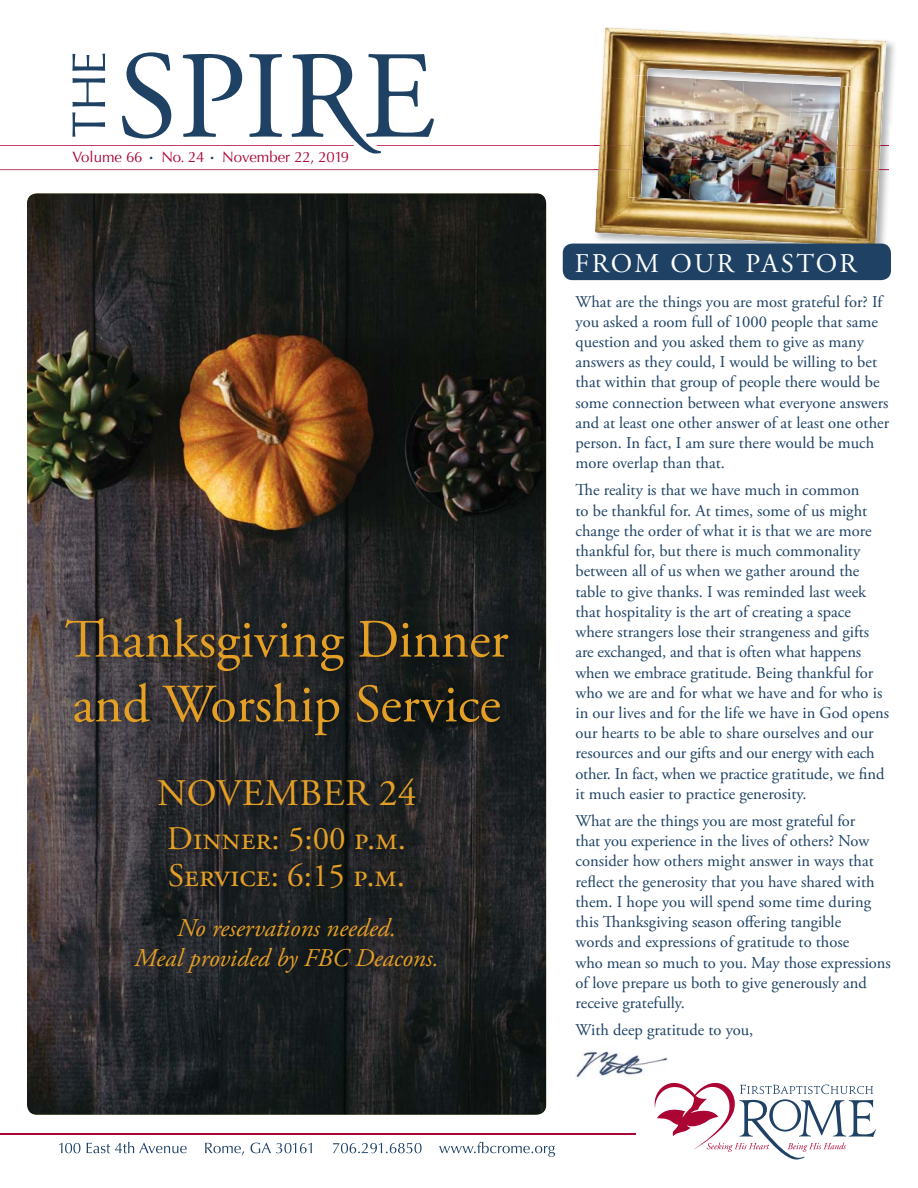
<style>
.page{position:relative;width:918px;height:1188px;background:#fff}
.page>*{position:absolute;margin:0;border:0;box-sizing:border-box;transform-origin:0 0}
.t1{font:54px/64.8px "Adobe Garamond Pro";letter-spacing:-.01em;color:#e49f25}
.t2{font:37.5px "Adobe Garamond Pro";letter-spacing:.015em;color:#e49f25}
.t3{font:33px/37.5px "Adobe Garamond Pro";color:#e49f25}
.t4{font:27px "Adobe Garamond Pro";letter-spacing:.09em;color:#fff}
.t5{font:italic 25.5px/30.6px "Adobe Garamond Pro";color:#e49f25;text-align:center}
.t6{font:16.5px/20.2px "Adobe Garamond Pro";color:#1e4164}
.t7{font:15px "Optima";letter-spacing:-.01em;color:#ab0534}
.s1{font-family:"Adobe Garamond Pro";font-size:9px;color:#1e4164}
</style>
<div class="page">
<img style="left:27px;top:193px;width:519px;height:922px;border-radius:10px">
<svg style="left:59px;top:1142px;width:496px;height:15px"></svg>
<hr style="left:0;top:1133px;width:635px;height:2px;background:#ab0534">
<svg style="left:654px;top:1082px;width:222px;height:77px"></svg>
<img style="left:576px;top:1048px;width:92px;height:31px">
<svg style="left:0;top:52px;width:594px;height:118px"></svg>
<img style="left:594px;top:41px;width:301px;height:210px">
<img style="left:594px;top:145px;width:295px;height:25px">
<img style="left:889px;top:126px;width:6px;height:50px">
<img style="left:651px;top:93px;width:42px;height:23px">
<img style="left:693px;top:93px;width:49px;height:26px">
<img style="left:742px;top:93px;width:48px;height:28px">
<img style="left:790px;top:93px;width:39px;height:31px">
<img style="left:649px;top:116px;width:44px;height:41px">
<img style="left:691px;top:119px;width:51px;height:40px">
<img style="left:740px;top:121px;width:50px;height:41px">
<img style="left:788px;top:124px;width:41px;height:40px">
<img style="left:674px;top:157px;width:17px;height:26px">
<img style="left:689px;top:159px;width:51px;height:24px">
<img style="left:738px;top:162px;width:50px;height:21px">
<img style="left:786px;top:164px;width:43px;height:19px">
<img style="left:602px;top:27px;width:284px;height:66px">
<img style="left:595px;top:77px;width:46px;height:159px">
<img style="left:829px;top:90px;width:55px;height:154px">
<img style="left:641px;top:183px;width:191px;height:61px">
<img style="left:848px;top:145px;width:33px;height:25px">
<img style="left:598px;top:145px;width:32px;height:25px">
<img style="left:632px;top:75px;width:19px;height:42px">
<img style="left:835px;top:86px;width:17px;height:41px">
<img style="left:630px;top:116px;width:19px;height:41px">
<img style="left:833px;top:127px;width:17px;height:41px">
<img style="left:628px;top:157px;width:46px;height:43px">
<img style="left:672px;top:195px;width:44px;height:7px">
<img style="left:715px;top:198px;width:44px;height:6px">
<img style="left:758px;top:200px;width:44px;height:7px">
<img style="left:802px;top:166px;width:46px;height:43px">
<div style="left:563px;top:244px;width:328px;height:36px;background:#1e4164;border-radius:10px"></div>
<img style="left:56px;top:609px;width:461px;height:373px">
<p class="t7" style="left:72px;top:149px;width:278px">Volume 66 <span class="s1">•</span> No. 24 <span class="s1">•</span> November 22, 2019</p>
<h1 class="t1" style="left:65px;top:612px;width:445px">Thanksgiving Dinner and Worship Service</h1>
<h2 class="t2" style="left:157px;top:779px;width:261px">NOVEMBER 24</h2>
<h3 class="t3" style="left:167px;top:822px;width:240px">Dinner: 5:00 p.m.<br>Service: 6:15 p.m.</h3>
<h3 class="t5" style="left:134px;top:915px;width:306px">No reservations needed.<br>Meal provided by FBC Deacons.</h3>
<h3 class="t4" style="left:575px;top:252px;width:284px">FROM OUR PASTOR</h3>
<p class="t6" style="left:576px;top:293px;width:315px">What are the things you are most grateful for? If you asked a room full of 1000 people that same question and you asked them to give as many answers as they could, I would be willing to bet that within that group of people there would be some connection between what everyone answers and at least one other answer of at least one other person. In fact, I am sure there would be much more overlap than that.</p>
<p class="t6" style="left:576px;top:481px;width:315px">The reality is that we have much in common<br>to be thankful for. At times, some of us might change the order of what it is that we are more thankful for, but there is much commonality between all of us when we gather around the table to give thanks. I was reminded last week that hospitality is the art of creating a space where strangers lose their strangeness and gifts are exchanged, and that is often what happens when we embrace gratitude. Being thankful for who we are and for what we have and for who is in our lives and for the life we have in God opens our hearts to be able to share ourselves and our resources and our gifts and our energy with each other. In fact, when we practice gratitude, we find it much easier to practice generosity.</p>
<p class="t6" style="left:576px;top:812px;width:317px">What are the things you are most grateful for<br>that you experience in the lives of others? Now consider how others might answer in ways that reflect the generosity that you have shared with them. I hope you will spend some time during this Thanksgiving season offering tangible<br>words and expressions of gratitude to those<br>who mean so much to you. May those expressions of love prepare us both to give generously and receive gratefully.</p>
<p class="t6" style="left:576px;top:1021px;width:179px">With deep gratitude to you,</p>
</div>
